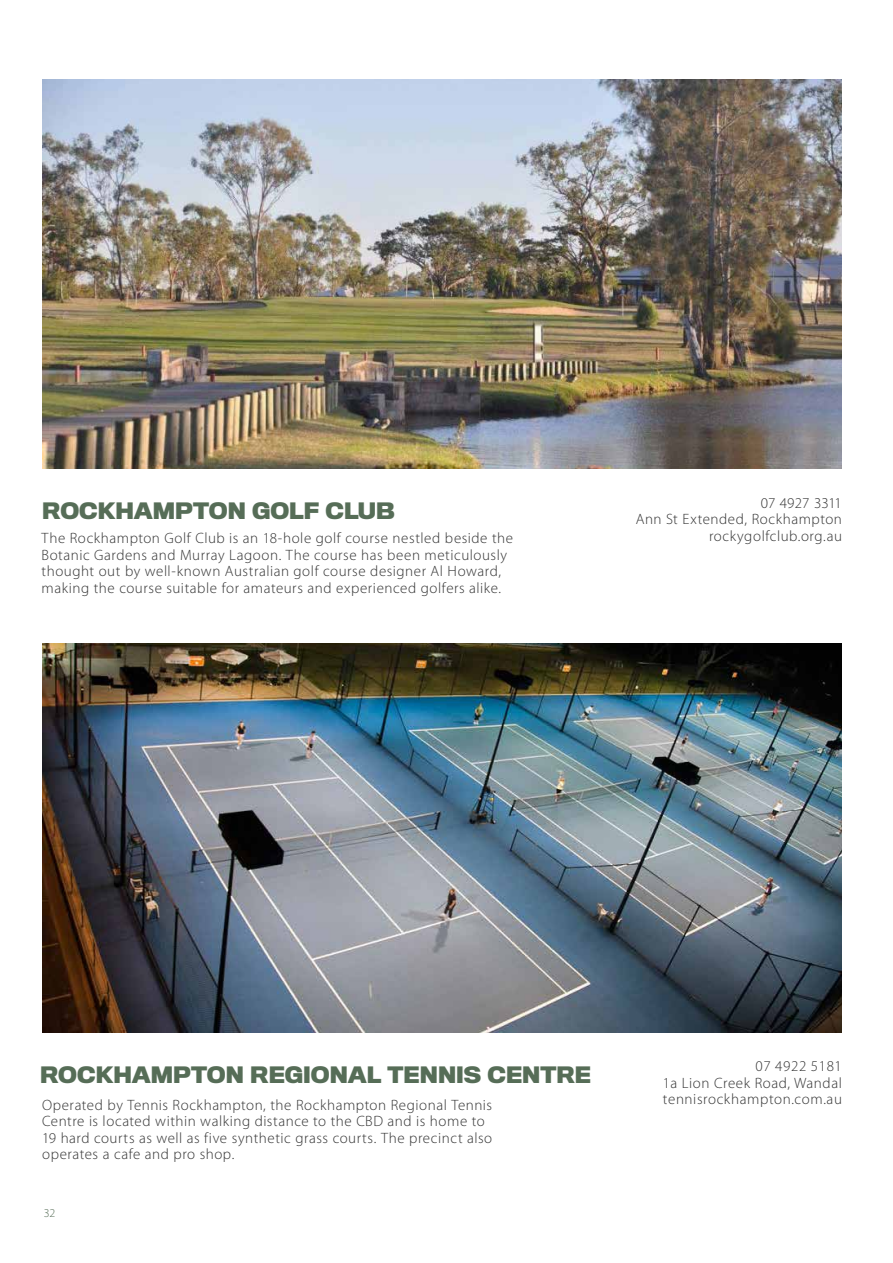
<style>
.page{position:relative;width:893px;height:1263px;background:#fff}
.page>*{position:absolute;margin:0;border:0;box-sizing:border-box;transform-origin:0 0}
.t1{font:700 21px "Titling Gothic FB";color:#566d57}
.t2{font:300 15px/16.5px "Myriad Pro";letter-spacing:.035em;color:#333}
.t3{font:300 12px "Myriad Pro";color:#566d57}
</style>
<div class="page">
<img style="left:42px;top:79px;width:800px;height:389px">
<img style="left:42px;top:644px;width:800px;height:389px">
<h1 class="t1" style="left:42px;top:498px;width:354px">ROCKHAMPTON GOLF CLUB</h1>
<p class="t2" style="left:42px;top:530px;width:473px">The Rockhampton Golf Club is an 18-hole golf course nestled beside the Botanic Gardens and Murray Lagoon. The course has been meticulously thought out by well-known Australian golf course designer Al Howard, making the course suitable for amateurs and experienced golfers alike.</p>
<p class="t2" style="left:636px;top:495px;width:208px;text-align:right">07 4927 3311<br>Ann St Extended, Rockhampton rockygolfclub.org.au</p>
<h1 class="t1" style="left:40px;top:1061px;width:552px">ROCKHAMPTON REGIONAL TENNIS CENTRE</h1>
<p class="t2" style="left:42px;top:1097px;width:452px">Operated by Tennis Rockhampton, the Rockhampton Regional Tennis Centre is located within walking distance to the CBD and is home to 19 hard courts as well as five synthetic grass courts. The precinct also operates a cafe and pro shop.</p>
<p class="t3" style="left:44px;top:1207px;width:13px">32</p>
<p class="t2" style="left:663px;top:1058px;width:181px;text-align:justify;text-indent:93px">07 4922 5181<br>1a Lion Creek Road, Wandal tennisrockhampton.com.au</p>
</div>
